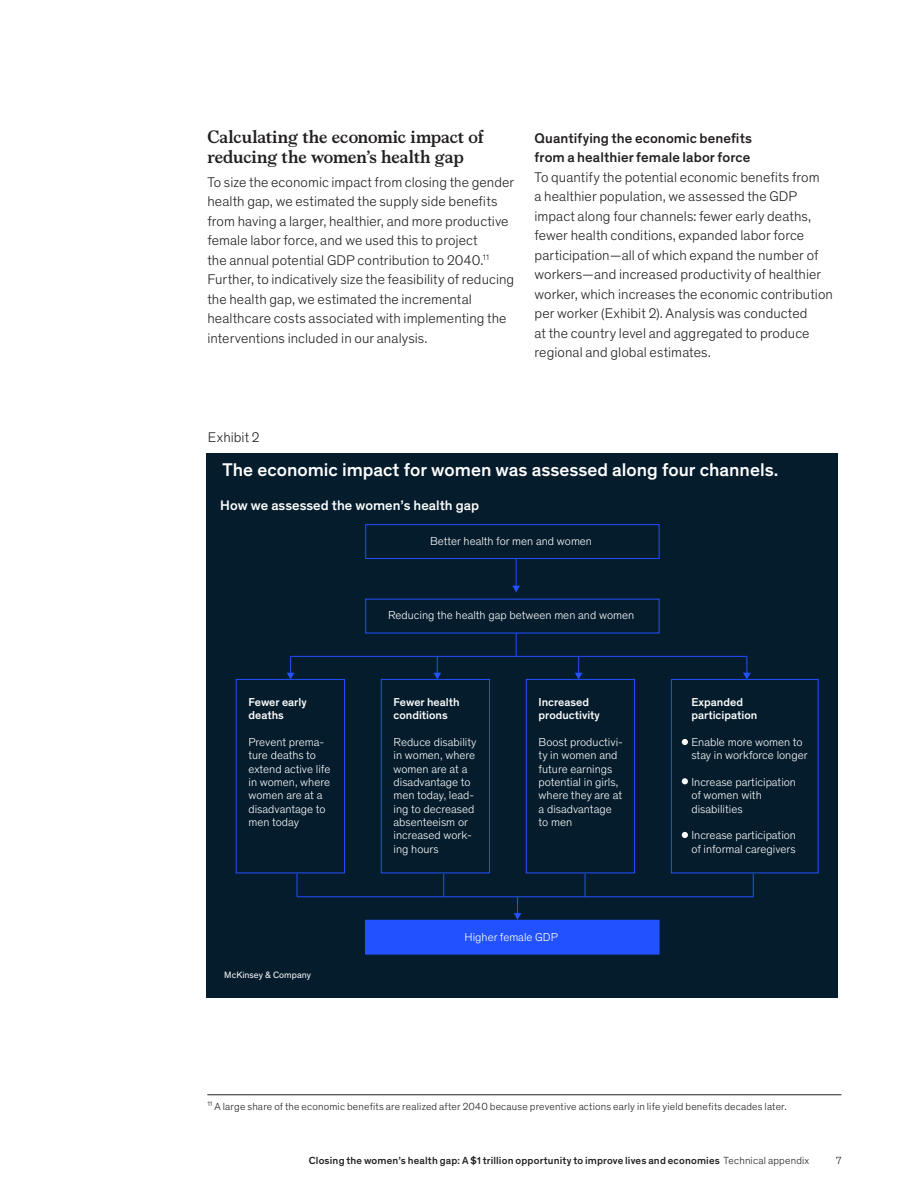
<style>
.page{position:relative;width:918px;height:1188px;background:#fff}
.page>*{position:absolute;margin:0;border:0;box-sizing:border-box;transform-origin:0 0}
.t1{font:500 18.75px "Mc Kinsey Sans";color:#fff}
.Body_heading___Level_1{font:700 18px/19.5px "Bower";letter-spacing:-.005em;color:#231f20}
.Body_text{font:300 14.25px/19.5px "Mc Kinsey Sans";letter-spacing:.005em;color:#231f20}
.Body_heading___Level_2{font:500 14.25px/19.5px "Mc Kinsey Sans";letter-spacing:.005em;color:#231f20}
.Exhibit_number{font:300 14.25px "Mc Kinsey Sans";letter-spacing:.005em;color:#231f20}
.t2{font:500 14.1px "Mc Kinsey Sans";color:#fff}
.t3{font:300 11.7px/13.4px "Mc Kinsey Sans";color:#fff}
.t4{font:500 11.7px/13.4px "Mc Kinsey Sans";color:#fff}
.Footnote___Manual{font:300 10.5px "Mc Kinsey Sans";letter-spacing:.015em;color:#231f20}
.t5{font:500 10.5px "Mc Kinsey Sans";letter-spacing:.015em;color:#231f20}
.t6{font:10.2px "Mc Kinsey Sans";color:#231f20}
.t7{font:9.3px "Mc Kinsey Sans";color:#fff}
.s1{font-weight:300}
</style>
<div class="page">
<div style="left:207px;top:453px;width:631px;height:545px;background:#051c2c"></div>
<div style="left:365px;top:524px;width:294px;height:35px;border:1px solid #2251ff"></div>
<div style="left:366px;top:920px;width:293px;height:34px;background:#2251ff"></div>
<div style="left:365px;top:920px;width:294px;height:35px;border:1px solid #2251ff"></div>
<div style="left:236px;top:679px;width:109px;height:194px;border:1px solid #2251ff"></div>
<svg style="left:512px;top:559px;width:8px;height:33px"></svg>
<svg style="left:516px;top:633px;width:1px;height:23px"></svg>
<div style="left:381px;top:679px;width:109px;height:194px;border:1px solid #2251ff"></div>
<div style="left:526px;top:679px;width:109px;height:194px;border:1px solid #2251ff"></div>
<div style="left:671px;top:679px;width:148px;height:194px;border:1px solid #2251ff"></div>
<svg style="left:743px;top:656px;width:8px;height:23px"></svg>
<svg style="left:575px;top:657px;width:8px;height:22px"></svg>
<svg style="left:514px;top:897px;width:7px;height:23px"></svg>
<svg style="left:433px;top:657px;width:8px;height:22px"></svg>
<svg style="left:287px;top:656px;width:8px;height:23px"></svg>
<hr style="left:291px;top:656px;width:456px;height:1px;background:#2251ff">
<svg style="left:753px;top:874px;width:1px;height:23px"></svg>
<svg style="left:585px;top:874px;width:1px;height:22px"></svg>
<svg style="left:443px;top:874px;width:1px;height:22px"></svg>
<svg style="left:297px;top:874px;width:1px;height:22px"></svg>
<hr style="left:297px;top:896px;width:456px;height:1px;background:#2251ff">
<svg style="left:682px;top:739px;width:6px;height:6px"></svg>
<svg style="left:682px;top:778px;width:6px;height:6px"></svg>
<svg style="left:682px;top:832px;width:6px;height:6px"></svg>
<hr style="left:207px;top:1095px;width:634px;height:1px;background:#231f20">
<h3 class="Body_heading___Level_1" style="left:207px;top:126px;width:278px">Calculating the economic impact of reducing the women’s health gap</h3>
<p class="Body_text" style="left:207px;top:171px;width:308px">To size the economic impact from closing the gender health gap, we estimated the supply side benefits from having a larger, healthier, and more productive female labor force, and we used this to project<br>the annual potential GDP contribution to 2040.<sup>11<br></sup>Further, to indicatively size the feasibility of reducing the health gap, we estimated the incremental healthcare costs associated with implementing the interventions included in our analysis.</p>
<p class="Body_heading___Level_2" style="left:535px;top:127px;width:219px">Quantifying the economic benefits from a healthier female labor force</p>
<p class="Body_text" style="left:535px;top:166px;width:300px">To quantify the potential economic benefits from<br>a healthier population, we assessed the GDP impact along four channels: fewer early deaths, fewer health conditions, expanded labor force participation—all of which expand the number of workers—and increased productivity of healthier worker, which increases the economic contribution per worker (Exhibit 2). Analysis was conducted<br>at the country level and aggregated to produce regional and global estimates.</p>
<p class="t6" style="left:208px;top:425px;width:60px">&lt;HealthGap&gt;</p>
<p class="Exhibit_number" style="left:208px;top:427px;width:53px">Exhibit 2</p>
<p class="t1" style="left:223px;top:456px;width:557px">The economic impact for women was assessed along four channels.</p>
<p class="t2" style="left:220px;top:495px;width:260px">How we assessed the women’s health gap</p>
<p class="t3" style="left:430px;top:534px;width:163px">Better health for men and women</p>
<p class="t4" style="left:249px;top:694px;width:60px">Fewer early deaths</p>
<p class="t3" style="left:249px;top:735px;width:83px">Prevent prema&shy;ture deaths to extend active life in women, where women are at a disadvantage to men today</p>
<p class="t7" style="left:224px;top:969px;width:88px">McKinsey &amp; Company</p>
<p class="t3" style="left:388px;top:608px;width:248px">Reducing the health gap between men and women</p>
<p class="t4" style="left:394px;top:694px;width:68px">Fewer health conditions</p>
<p class="t3" style="left:394px;top:735px;width:84px">Reduce disability in women, where women are at a disadvantage to men today, lead&shy;ing to decreased absenteeism or increased work&shy;ing hours</p>
<p class="t4" style="left:539px;top:694px;width:63px">Increased productivity</p>
<p class="t3" style="left:539px;top:735px;width:86px">Boost productivi&shy;ty in women and future earnings potential in girls, where they are at a disadvantage to men</p>
<p class="t3" style="left:465px;top:929px;width:95px">Higher female GDP</p>
<p class="t4" style="left:691px;top:694px;width:67px">Expanded participation</p>
<p class="t3" style="left:691px;top:735px;width:118px">Enable more women to stay in workforce longer</p>
<p class="t3" style="left:691px;top:775px;width:106px">Increase participation of women with disabilities</p>
<p class="t3" style="left:691px;top:828px;width:106px">Increase participation of informal caregivers</p>
<p class="Footnote___Manual" style="left:207px;top:1099px;width:581px"><sup>11</sup> A large share of the economic benefits are realized after 2040 because preventive actions early in life yield benefits decades later.</p>
<p class="t5" style="left:309px;top:1152px;width:502px">Closing the women’s health gap: A $1 trillion opportunity to improve lives and economies <span class="s1">Technical appendix</span></p>
<p class="Footnote___Manual" style="left:836px;top:1153px;width:7px">7</p>
</div>
